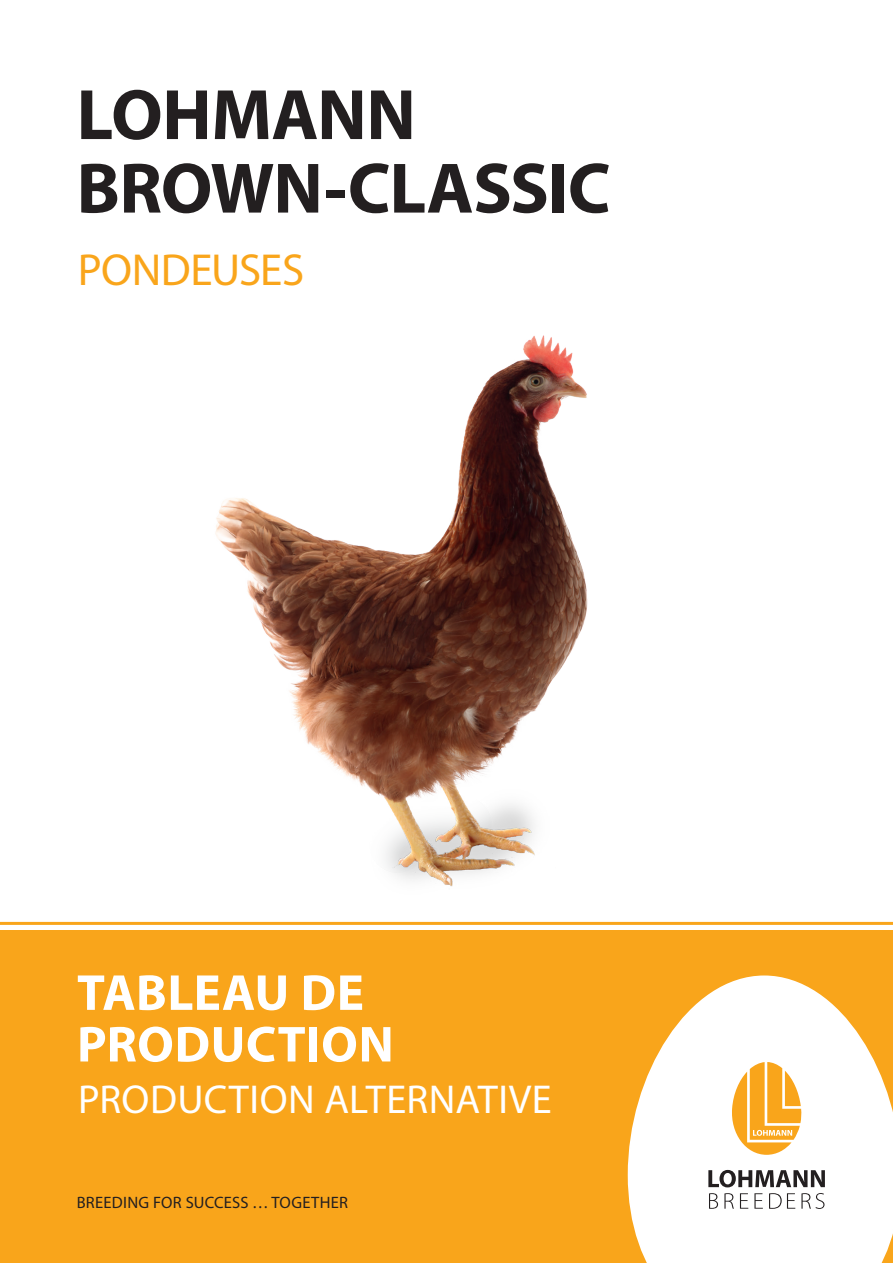
<style>
.page{position:relative;width:893px;height:1263px;background:#fff}
.page>*{position:absolute;margin:0;border:0;box-sizing:border-box;transform-origin:0 0}
.t1{font:700 72px/73.5px "Myriad Pro";letter-spacing:-.01em;color:#231f20}
.t2{font:700 51px/51.6px "Myriad Pro";letter-spacing:.01em;color:#fff}
.t3{font:45px "Myriad Pro";letter-spacing:-.01em;color:#f9a51b}
.t4{font:40.5px "Myriad Pro";letter-spacing:.01em;color:#fff}
.t5{font:16.5px "Myriad Pro";letter-spacing:.02em;color:#231f20}
</style>
<div class="page">
<div style="left:0;top:931px;width:893px;height:332px;background:#f9a51b"></div>
<svg style="left:627px;top:975px;width:266px;height:288px"></svg>
<hr style="left:0;top:922px;width:893px;height:3px;background:#f9a51b">
<svg style="left:708px;top:1170px;width:117px;height:17px;background:#898788"></svg>
<svg style="left:730px;top:1062px;width:71px;height:93px"></svg>
<svg style="left:709px;top:1193px;width:9px;height:16px"></svg>
<svg style="left:724px;top:1193px;width:10px;height:16px"></svg>
<svg style="left:740px;top:1193px;width:8px;height:16px"></svg>
<svg style="left:754px;top:1193px;width:9px;height:16px"></svg>
<svg style="left:769px;top:1193px;width:26px;height:16px"></svg>
<svg style="left:801px;top:1193px;width:23px;height:16px"></svg>
<img style="left:215px;top:335px;width:373px;height:552px">
<h1 class="t1" style="left:77px;top:76px;width:536px">LOHMANN<br>BROWN-CLASSIC</h1>
<h3 class="t3" style="left:78px;top:242px;width:228px">PONDEUSES</h3>
<h2 class="t2" style="left:77px;top:965px;width:318px">TABLEAU DE<br>PRODUCTION</h2>
<h3 class="t4" style="left:78px;top:1074px;width:475px">PRODUCTION ALTERNATIVE</h3>
<p class="t5" style="left:77px;top:1193px;width:273px">BREEDING FOR SUCCESS …TOGETHER</p>
</div>
